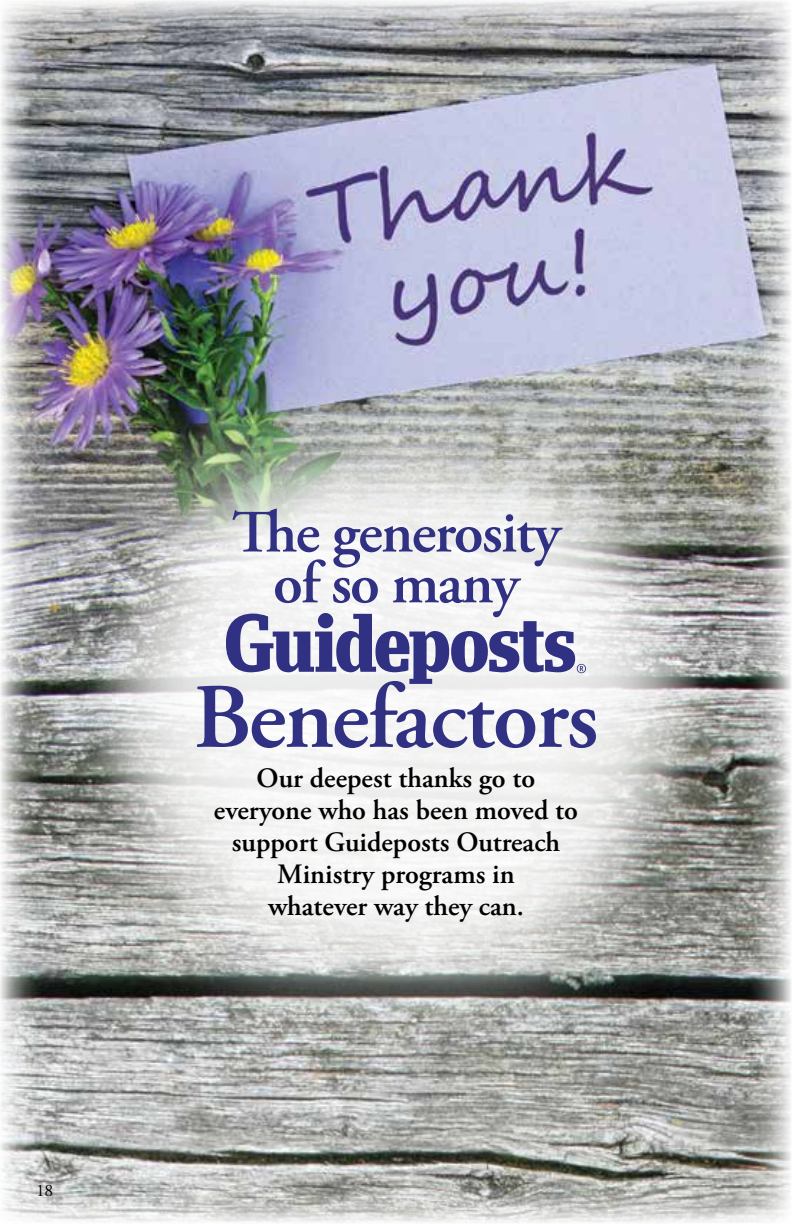
<style>
.page{position:relative;width:792px;height:1224px;background:#fff}
.page>*{position:absolute;margin:0;border:0;box-sizing:border-box;transform-origin:0 0}
.t1{font:600 92px "Adobe Garamond Pro";letter-spacing:-.02em;color:#313183}
.t2{font:600 60px/50.8px "Adobe Garamond Pro";letter-spacing:-.025em;color:#313183;text-align:center}
.t3{font:600 28px/32px "Adobe Garamond Pro";color:#000;text-align:center}
.t4{font:17.4px "Adobe Garamond Pro";color:#000}
</style>
<div class="page">
<img style="left:0;top:1px;width:791px;height:1222px">
<div style="left:45px;top:357px;width:702px;height:716px;background:#fff;opacity:.75"></div>
<svg style="left:226px;top:614px;width:360px;height:70px"></svg>
<p class="t4" style="left:36px;top:1180px;width:19px">18</p>
<h2 class="t2" style="left:232px;top:508px;width:330px">The generosity of so many</h2>
<h1 class="t1" style="left:194px;top:665px;width:406px">Benefactors</h1>
<p class="t3" style="left:214px;top:762px;width:366px">Our deepest thanks go to everyone who has been moved to support Guideposts Outreach<br>Ministry programs in<br>whatever way they can.</p>
</div>
